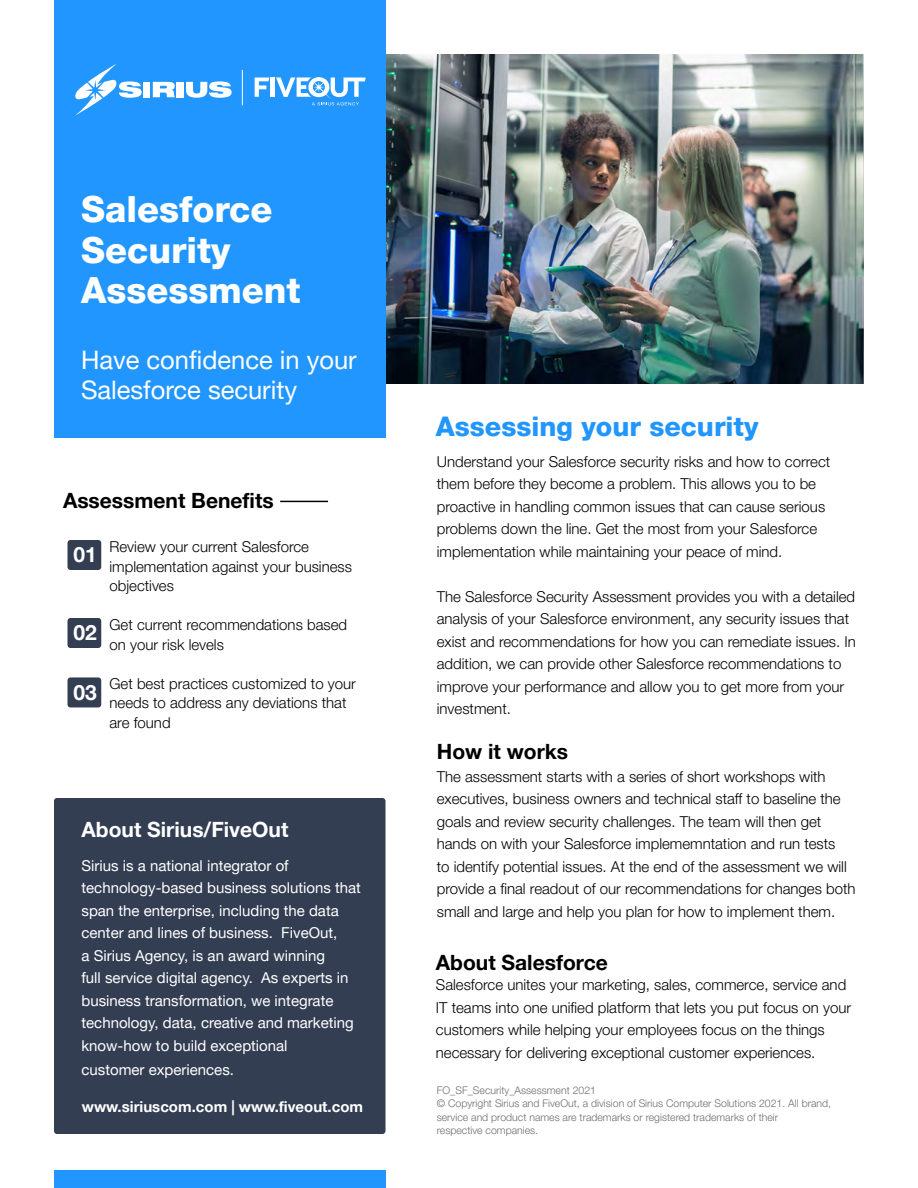
<style>
.page{position:relative;width:918px;height:1188px;background:#fff}
.page>*{position:absolute;margin:0;border:0;box-sizing:border-box;transform-origin:0 0}
.t1{font:800 36px/40.5px "Helvetica Neue LT Pro";color:#fff}
.t2{font:800 27px "Helvetica Neue LT Pro";color:#2296ff}
.t3{font:25.5px/30px "Helvetica Neue LT Pro";color:#fff}
.t4{font:700 21px "Helvetica Neue LT Pro";color:#000}
.t5{font:700 21px "Helvetica Neue LT Pro";color:#fff}
.t6{font:300 15px/22.5px "Helvetica Neue LT Pro";color:#000}
.t7{font:15px/22.5px "Helvetica Neue LT Pro";color:#fff}
.t8{font:700 15px "Helvetica Neue LT Pro";color:#fff}
.t9{font:300 10.5px/13.5px "Helvetica Neue LT Pro";color:#6e6e70}
</style>
<div class="page">
<img style="left:386px;top:54px;width:478px;height:330px">
<div style="left:54px;top:0;width:332px;height:438px;background:#2296ff"></div>
<div style="left:54px;top:1170px;width:332px;height:18px;background:#2296ff"></div>
<div style="left:54px;top:798px;width:332px;height:336px;background:#333e52;border-radius:3px"></div>
<hr style="left:280px;top:501px;width:48px;height:1px;background:#000">
<hr style="left:242px;top:70px;width:1px;height:35px;background:#fff">
<svg style="left:255px;top:77px;width:14px;height:20px"></svg>
<hr style="left:271px;top:77px;width:4px;height:20px;background:#fff">
<svg style="left:276px;top:77px;width:90px;height:28px"></svg>
<div style="left:143px;top:82px;width:7px;height:15px;background:#fff"></div>
<svg style="left:153px;top:82px;width:22px;height:15px"></svg>
<svg style="left:186px;top:81px;width:46px;height:17px"></svg>
<div style="left:176px;top:82px;width:7px;height:15px;background:#fff"></div>
<svg style="left:75px;top:64px;width:67px;height:52px"></svg>
<div style="left:68px;top:677px;width:33px;height:30px;background:#333e52;border-radius:3px"></div>
<div style="left:68px;top:618px;width:33px;height:30px;background:#333e52;border-radius:3px"></div>
<div style="left:68px;top:540px;width:33px;height:30px;background:#333e52;border-radius:3px"></div>
<p class="t1" style="left:81px;top:189px;width:221px">Salesforce<br>Security<br>Assessment</p>
<p class="t3" style="left:81px;top:345px;width:277px">Have confidence in your<br>Salesforce security</p>
<p class="t4" style="left:63px;top:487px;width:212px">Assessment Benefits</p>
<p class="t5" style="left:74px;top:542px;width:25px">01</p>
<p class="t5" style="left:74px;top:620px;width:25px">02</p>
<p class="t5" style="left:74px;top:680px;width:25px">03</p>
<p class="t6" style="left:110px;top:537px;width:244px;line-height:19.5px">Review your current Salesforce implementation against your business objectives</p>
<p class="t6" style="left:110px;top:613px;width:239px">Get current recommendations based</p>
<p class="t6" style="left:110px;top:633px;width:116px">on your risk levels</p>
<p class="t6" style="left:110px;top:673px;width:248px;line-height:19.5px">Get best practices customized to your needs to address any deviations that</p>
<p class="t6" style="left:110px;top:711px;width:63px">are found</p>
<p class="t5" style="left:82px;top:817px;width:208px">About Sirius/FiveOut</p>
<p class="t7" style="left:82px;top:854px;width:281px">Sirius is a national integrator of technology-based business solutions that span the enterprise, including the data center and lines of business. FiveOut,<br>a Sirius Agency, is an award winning<br>full service digital agency. As experts in business transformation, we integrate technology, data, creative and marketing know-how to build exceptional</p>
<p class="t7" style="left:82px;top:1058px;width:154px">customer experiences.</p>
<p class="t8" style="left:82px;top:1098px;width:283px">www.siriuscom.com | www.fiveout.com</p>
<p class="t2" style="left:436px;top:411px;width:324px">Assessing your security</p>
<p class="t6" style="left:437px;top:450px;width:395px">Understand your Salesforce security risks and how to correct them before they become a problem. This allows you to be proactive in handling common issues that can cause serious problems down the line. Get the most from your Salesforce implementation while maintaining your peace of mind.</p>
<p class="t6" style="left:437px;top:585px;width:420px">The Salesforce Security Assessment provides you with a detailed analysis of your Salesforce environment, any security issues that exist and recommendations for how you can remediate issues. In addition, we can provide other Salesforce recommendations to improve your performance and allow you to get more from your investment.</p>
<p class="t4" style="left:437px;top:739px;width:133px">How it works</p>
<p class="t6" style="left:437px;top:765px;width:420px">The assessment starts with a series of short workshops with executives, business owners and technical staff to baseline the goals and review security challenges. The team will then get hands on with your Salesforce implememntation and run tests<br>to identify potential issues. At the end of the assessment we will provide a final readout of our recommendations for changes both small and large and help you plan for how to implement them.</p>
<p class="t4" style="left:436px;top:949px;width:173px">About Salesforce</p>
<p class="t6" style="left:436px;top:974px;width:417px">Salesforce unites your marketing, sales, commerce, service and IT teams into one unified platform that lets you put focus on your customers while helping your employees focus on the things necessary for delivering exceptional customer experiences.</p>
<p class="t9" style="left:437px;top:1083px;width:161px">FO_SF_Security_Assessment 2021</p>
<p class="t9" style="left:437px;top:1096px;width:396px">© Copyright Sirius and FiveOut, a division of Sirius Computer Solutions 2021. All brand, service and product names are trademarks or registered trademarks of their</p>
<p class="t9" style="left:437px;top:1123px;width:103px">respective companies.</p>
</div>
